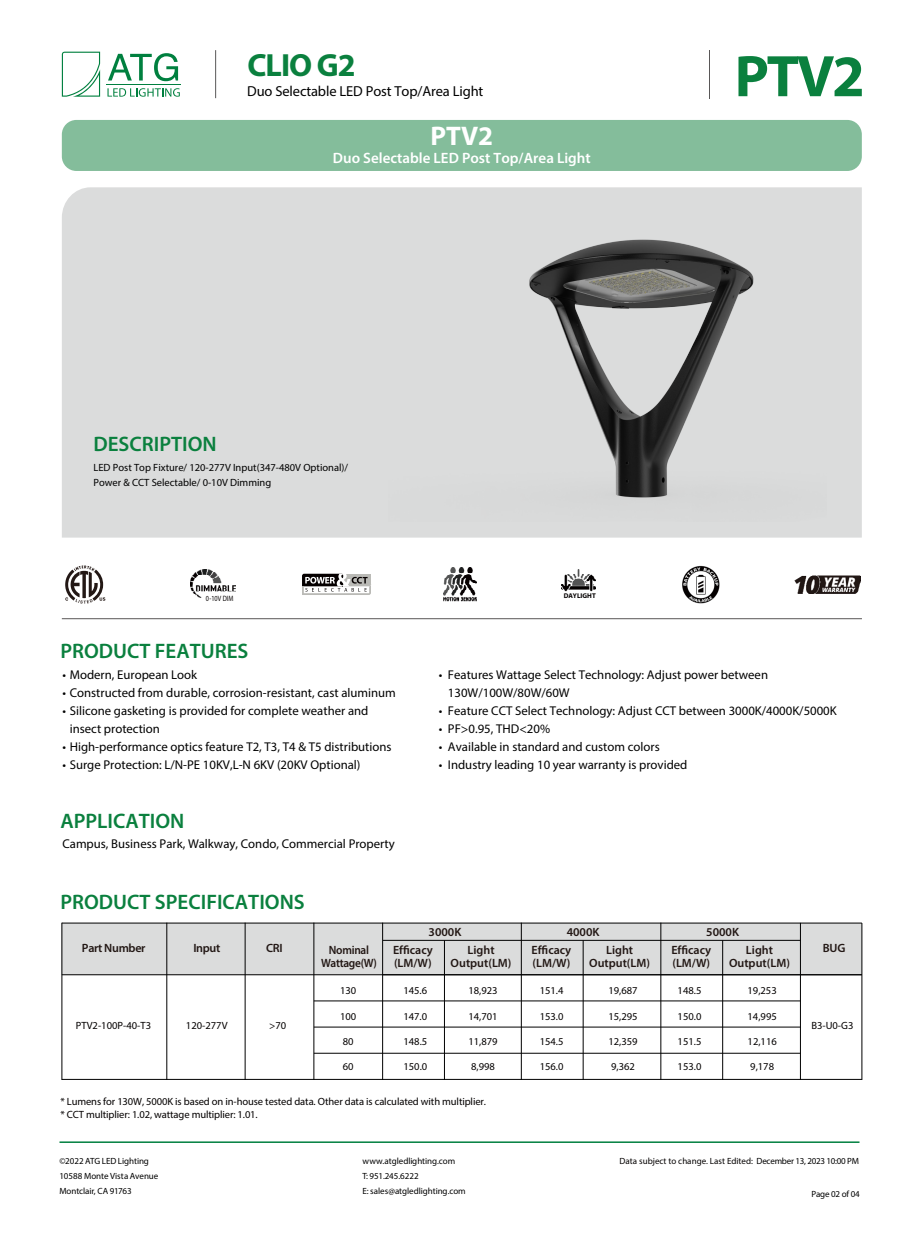
<style>
.page{position:relative;width:919px;height:1238px;background:#fff}
.page>*{position:absolute;margin:0;border:0;box-sizing:border-box;transform-origin:0 0}
.t1{font:700 59.1px "Myriad Pro";color:#0a803e}
.t2{font:700 32.1px "Myriad Pro";letter-spacing:-.03em;color:#0a803e}
.t3{font:700 27px "Myriad Pro";color:#fff}
.t4{font:600 21px "Myriad Pro";color:#0a803e}
.t5{font:600 15px "Myriad Pro";color:#fff}
.t6{font:14.55px "Myriad Pro";letter-spacing:-.01em;color:#000}
.t7{font:12.75px/18px "Myriad Pro";color:#000}
.t8{font:600 12px/13.5px "Myriad Pro";color:#221714}
.t9{font:600 12px "Myriad Pro";letter-spacing:-.025em;color:#221714;scale:.95 1}
.t10{font:600 12px "Myriad Pro";letter-spacing:-.025em;color:#221714}
.t11{font:10.5px/13.5px "Myriad Pro";letter-spacing:-.01em;color:#040000}
.t12{font:10.5px/15px "Myriad Pro";color:#000}
.t13{font:9px/15px "Myriad Pro";letter-spacing:-.01em;color:#000}
.t14{font:9px "Myriad Pro";color:#040000}
.t15{font:7.8px "Myriad Pro";letter-spacing:.025em;color:#060001;scale:.8 1}
.t16{font:700 6.9px "Myriad Pro";color:#040000}
.s1{color:#000}
</style>
<div class="page">
<div style="left:62px;top:923px;width:799px;height:51px;background:#dbdcdc"></div>
<div style="left:62px;top:187px;width:799px;height:350px;background:#dbdcdc"></div>
<hr style="left:62px;top:618px;width:799px;height:1px;background:#595757">
<svg style="left:62px;top:52px;width:38px;height:45px"></svg>
<svg style="left:108px;top:53px;width:70px;height:28px"></svg>
<hr style="left:107px;top:84px;width:74px;height:1px;background:#00803f">
<svg style="left:107px;top:88px;width:73px;height:9px"></svg>
<hr style="left:215px;top:50px;width:1px;height:48px;background:#595757">
<div style="left:62px;top:120px;width:799px;height:51px;background:#84bd9b;border-radius:15px"></div>
<hr style="left:59px;top:1141px;width:800px;height:1px;background:#00803f">
<hr style="left:861px;top:923px;width:1px;height:156px;background:#000">
<hr style="left:62px;top:922px;width:1px;height:157px;background:#000">
<hr style="left:800px;top:922px;width:1px;height:157px;background:#000">
<hr style="left:722px;top:940px;width:1px;height:139px;background:#000">
<hr style="left:62px;top:922px;width:799px;height:1px;background:#000">
<hr style="left:62px;top:974px;width:799px;height:1px;background:#000">
<hr style="left:62px;top:1079px;width:799px;height:1px;background:#000">
<hr style="left:383px;top:940px;width:417px;height:1px;background:#000">
<hr style="left:314px;top:1026px;width:486px;height:1px;background:#000">
<hr style="left:314px;top:1000px;width:486px;height:1px;background:#000">
<hr style="left:314px;top:1052px;width:486px;height:1px;background:#000">
<hr style="left:166px;top:922px;width:1px;height:157px;background:#000">
<hr style="left:245px;top:922px;width:1px;height:157px;background:#000">
<hr style="left:313px;top:922px;width:1px;height:157px;background:#000">
<hr style="left:660px;top:922px;width:1px;height:157px;background:#000">
<hr style="left:583px;top:940px;width:1px;height:139px;background:#000">
<hr style="left:521px;top:922px;width:1px;height:157px;background:#000">
<hr style="left:444px;top:940px;width:1px;height:139px;background:#000">
<hr style="left:382px;top:922px;width:1px;height:157px;background:#000">
<hr style="left:709px;top:50px;width:1px;height:48px;background:#595757">
<img style="left:561px;top:569px;width:35px;height:22px">
<img style="left:443px;top:568px;width:33px;height:33px">
<img style="left:190px;top:569px;width:46px;height:28px">
<img style="left:794px;top:575px;width:66px;height:19px">
<img style="left:682px;top:565px;width:38px;height:38px">
<svg style="left:65px;top:565px;width:40px;height:38px"></svg>
<svg style="left:302px;top:573px;width:69px;height:22px"></svg>
<img style="left:388px;top:193px;width:438px;height:328px">
<h2 class="t2" style="left:247px;top:44px;width:110px">CLIO G2</h2>
<p class="t6" style="left:247px;top:82px;width:238px">Duo Selectable LED Post Top/Area Light</p>
<h3 class="t3" style="left:430px;top:118px;width:64px">PTV2</h3>
<p class="t5" style="left:333px;top:148px;width:259px">Duo Selectable LED Post Top/Area Light</p>
<h3 class="t4" style="left:93px;top:430px;width:125px">DESCRIPTION</h3>
<p class="t12" style="left:93px;top:460px;width:256px">LED Post Top Fixture/ 120-277V Input(347-480V Optional)/<br>Power &amp; CCT Selectable/ 0-10V Dimming</p>
<p class="t15" style="left:206px;top:593px;width:36px">0-10V DIM</p>
<p class="t16" style="left:563px;top:591px;width:34px">DAYLIGHT</p>
<h1 class="t1" style="left:734px;top:38px;width:132px">PTV2</h1>
<h3 class="t4" style="left:60px;top:638px;width:190px">PRODUCT FEATURES</h3>
<p class="t7" style="left:62px;top:665px;width:136px">• Modern, European Look</p>
<p class="t7" style="left:62px;top:683px;width:335px">• Constructed from durable, corrosion-resistant, cast aluminum</p>
<p class="t7" style="left:70px;top:701px;width:300px;text-indent:-7px">• Silicone gasketing is provided for complete weather and insect protection</p>
<p class="t7" style="left:62px;top:737px;width:331px">• High-performance optics feature T2, T3, T4 &amp; T5 distributions</p>
<p class="t7" style="left:62px;top:755px;width:299px">• Surge Protection: L/N-PE 10KV,L-N 6KV (20KV Optional)</p>
<h3 class="t4" style="left:60px;top:807px;width:125px">APPLICATION</h3>
<p class="t7" style="left:62px;top:834px;width:334px">Campus, Business Park, Walkway, Condo, Commercial Property</p>
<h3 class="t4" style="left:60px;top:889px;width:246px">PRODUCT SPECIFICATIONS</h3>
<p class="t7" style="left:439px;top:665px;width:330px">• Features Wattage Select Technology: Adjust power between</p>
<p class="t7" style="left:439px;top:701px;width:399px">• Feature CCT Select Technology: Adjust CCT between 3000K/4000K/5000K</p>
<p class="t7" style="left:439px;top:719px;width:113px">• PF&gt;0.95, THD&lt;20%</p>
<p class="t7" style="left:439px;top:737px;width:222px">• Available in standard and custom colors</p>
<p class="t7" style="left:439px;top:755px;width:250px">• Industry leading 10 year warranty is provided</p>
<p class="t7" style="left:448px;top:683px;width:123px">130W/100W/80W/60W</p>
<p class="t8" style="left:428px;top:924px;width:34px">3000K</p>
<p class="t8" style="left:566px;top:924px;width:34px">4000K</p>
<p class="t8" style="left:706px;top:924px;width:34px">5000K</p>
<p class="t8" style="left:531px;top:942px;width:41px">Efficacy (LM/W)</p>
<p class="t8" style="left:589px;top:942px;width:62px;text-align:center">Light<br>Output(LM)</p>
<p class="t8" style="left:671px;top:942px;width:41px">Efficacy (LM/W)</p>
<p class="t8" style="left:729px;top:942px;width:62px;text-align:center">Light<br>Output(LM)</p>
<p class="t10" style="left:82px;top:939px;width:65px">Part Number</p>
<p class="t8" style="left:193px;top:940px;width:29px">Input</p>
<p class="t8" style="left:266px;top:940px;width:18px">CRI</p>
<p class="t9" style="left:329px;top:942px;width:44px">Nominal</p>
<p class="t8" style="left:822px;top:940px;width:24px">BUG</p>
<p class="t9" style="left:321px;top:955px;width:60px">Wattage(W)</p>
<p class="t8" style="left:393px;top:942px;width:41px">Efficacy (LM/W)</p>
<p class="t8" style="left:450px;top:942px;width:62px;text-align:center">Light<br>Output(LM)</p>
<p class="t11" style="left:340px;top:983px;width:18px">130</p>
<p class="t11" style="left:403px;top:983px;width:25px">145.6</p>
<p class="t11" style="left:468px;top:983px;width:31px">18,923</p>
<p class="t11" style="left:539px;top:983px;width:25px">151.4</p>
<p class="t11" style="left:608px;top:983px;width:31px">19,687</p>
<p class="t11" style="left:677px;top:983px;width:25px">148.5</p>
<p class="t11" style="left:747px;top:983px;width:31px">19,253</p>
<p class="t11" style="left:340px;top:1009px;width:18px">100</p>
<p class="t11" style="left:403px;top:1009px;width:25px">147.0</p>
<p class="t11" style="left:468px;top:1009px;width:31px">14,701</p>
<p class="t11" style="left:539px;top:1009px;width:25px">153.0</p>
<p class="t11" style="left:608px;top:1009px;width:31px">15,295</p>
<p class="t11" style="left:677px;top:1009px;width:25px">150.0</p>
<p class="t11" style="left:747px;top:1009px;width:31px">14,995</p>
<p class="t11" style="left:343px;top:1034px;width:12px">80</p>
<p class="t11" style="left:403px;top:1034px;width:25px">148.5</p>
<p class="t11" style="left:468px;top:1034px;width:31px">11,879</p>
<p class="t11" style="left:539px;top:1034px;width:25px">154.5</p>
<p class="t11" style="left:608px;top:1034px;width:31px">12,359</p>
<p class="t11" style="left:677px;top:1034px;width:25px">151.5</p>
<p class="t11" style="left:747px;top:1034px;width:31px">12,116</p>
<p class="t11" style="left:343px;top:1059px;width:12px">60</p>
<p class="t11" style="left:403px;top:1059px;width:25px">150.0</p>
<p class="t11" style="left:471px;top:1059px;width:25px">8,998</p>
<p class="t11" style="left:539px;top:1059px;width:25px">156.0</p>
<p class="t11" style="left:611px;top:1059px;width:25px">9,362</p>
<p class="t11" style="left:677px;top:1059px;width:25px">153.0</p>
<p class="t11" style="left:750px;top:1059px;width:25px">9,178</p>
<p class="t11" style="left:76px;top:1018px;width:77px">PTV2-100P-40-T3</p>
<p class="t11" style="left:186px;top:1018px;width:43px">120-277V</p>
<p class="t11" style="left:269px;top:1018px;width:19px">&gt;70</p>
<p class="t11" style="left:811px;top:1018px;width:44px">B3-U0-G3</p>
<p class="t11" style="left:60px;top:1094px;width:427px">* Lumens for 130W, 5000K is based on in-house tested data. Other data is calculated with multiplier. * CCT multiplier: 1.02, wattage multiplier: 1.01.</p>
<p class="t13" style="left:59px;top:1153px;width:100px">©2022 ATG LED Lighting<br>10588 Monte Vista Avenue<br>Montclair, CA 91763</p>
<p class="t13" style="left:362px;top:1153px;width:105px">www.atgledlighting.com<br>T: 951.245.6222<br>E: sales@atgledlighting.com</p>
<p class="t14" style="left:619px;top:1155px;width:241px">Data subject to change. Last Edited: <span class="s1">December 13, 2023 10:00 PM</span></p>
<p class="t13" style="left:811px;top:1185px;width:50px">Page 02 of 04</p>
</div>
